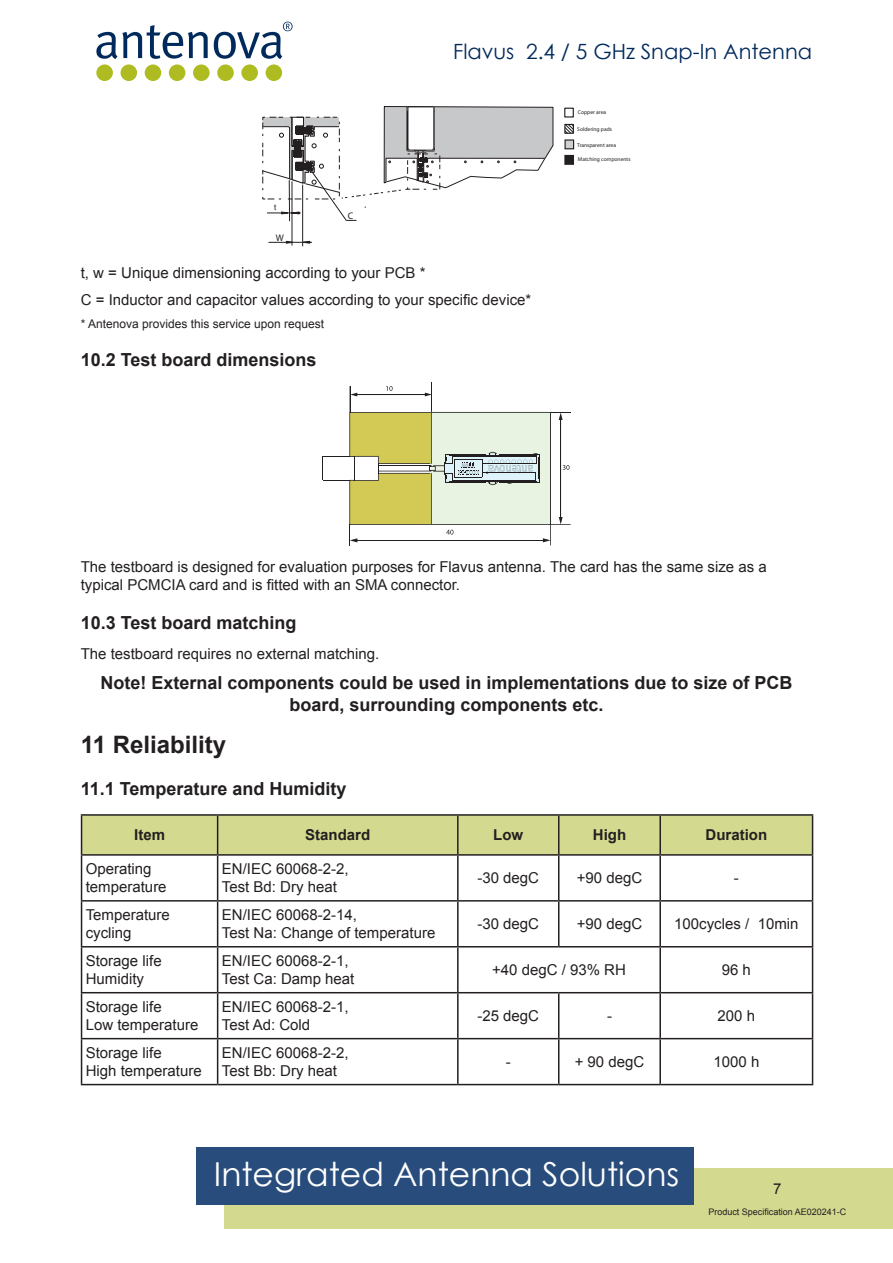
<style>
.page{position:relative;width:893px;height:1263px;background:#fff}
.page>*{position:absolute;margin:0;border:0;box-sizing:border-box;transform-origin:0 0}
.t1{font:33px "Century Gothic";color:#fff}
.t2{font:700 24px "Arial";color:#231f20}
.t3{font:21px "Century Gothic";color:#00295c}
.t4{font:700 18px/21.6px "Arial";color:#231f20;text-align:center}
.t5{font:15px/18px "Arial";color:#231f20}
.t6{font:700 15px "Arial";color:#231f20}
.t7{font:12px "Arial";color:#231f20}
.t8{font:9.6px "Myriad";color:#231f20}
.t9{font:9px "Arial";color:#231f20}
.t10{font:7.95px "Arial";color:#231f20}
.t11{font:5.55px "Myriad";color:#231f20}
</style>
<div class="page">
<svg style="left:96px;top:25px;width:112px;height:34px"></svg>
<svg style="left:214px;top:22px;width:79px;height:37px"></svg>
<div style="left:96px;top:64px;width:17px;height:17px;background:#aebc21;border-radius:50%"></div>
<div style="left:266px;top:64px;width:16px;height:17px;background:#aebc21;border-radius:50%"></div>
<div style="left:241px;top:64px;width:17px;height:17px;background:#aebc21;border-radius:50%"></div>
<div style="left:217px;top:64px;width:17px;height:17px;background:#aebc21;border-radius:50%"></div>
<div style="left:193px;top:64px;width:17px;height:17px;background:#aebc21;border-radius:50%"></div>
<div style="left:169px;top:64px;width:16px;height:17px;background:#aebc21;border-radius:50%"></div>
<div style="left:145px;top:64px;width:16px;height:17px;background:#aebc21;border-radius:50%"></div>
<div style="left:121px;top:64px;width:16px;height:17px;background:#aebc21;border-radius:50%"></div>
<div style="left:224px;top:1168px;width:669px;height:60px;background:#d3d98f"></div>
<div style="left:197px;top:1148px;width:497px;height:57px;background:#284c7b"></div>
<svg style="left:564px;top:107px;width:10px;height:27px"></svg>
<div style="left:565px;top:140px;width:9px;height:9px;background:#cfd0d2"></div>
<div style="left:564px;top:139px;width:10px;height:10px;border:1px solid #231f20"></div>
<svg style="left:262px;top:106px;width:291px;height:141px"></svg>
<div style="left:565px;top:155px;width:8px;height:9px;background:#231f20"></div>
<div style="left:564px;top:155px;width:10px;height:10px;border:1px solid #231f20"></div>
<hr style="left:431px;top:382px;width:1px;height:31px;background:#231f20">
<svg style="left:322px;top:386px;width:249px;height:159px"></svg>
<div style="left:82px;top:816px;width:730px;height:38px;background:#d3d98f"></div>
<hr style="left:81px;top:814px;width:137px;height:2px;background:#231f20">
<hr style="left:81px;top:816px;width:1px;height:38px;background:#231f20">
<hr style="left:218px;top:814px;width:240px;height:2px;background:#231f20">
<hr style="left:217px;top:816px;width:1px;height:38px;background:#231f20">
<hr style="left:458px;top:814px;width:101px;height:2px;background:#231f20">
<hr style="left:457px;top:816px;width:2px;height:38px;background:#231f20">
<hr style="left:559px;top:814px;width:101px;height:2px;background:#231f20">
<hr style="left:558px;top:816px;width:1px;height:38px;background:#231f20">
<hr style="left:660px;top:814px;width:153px;height:2px;background:#231f20">
<hr style="left:659px;top:816px;width:2px;height:38px;background:#231f20">
<hr style="left:812px;top:816px;width:1px;height:38px;background:#231f20">
<hr style="left:81px;top:854px;width:137px;height:2px;background:#231f20">
<hr style="left:81px;top:856px;width:1px;height:44px;background:#231f20">
<hr style="left:218px;top:854px;width:240px;height:2px;background:#231f20">
<hr style="left:217px;top:856px;width:1px;height:44px;background:#231f20">
<hr style="left:458px;top:854px;width:101px;height:2px;background:#231f20">
<hr style="left:457px;top:856px;width:2px;height:44px;background:#231f20">
<hr style="left:559px;top:854px;width:101px;height:2px;background:#231f20">
<hr style="left:558px;top:856px;width:1px;height:44px;background:#231f20">
<hr style="left:660px;top:854px;width:153px;height:2px;background:#231f20">
<hr style="left:659px;top:856px;width:2px;height:44px;background:#231f20">
<hr style="left:812px;top:856px;width:1px;height:44px;background:#231f20">
<hr style="left:81px;top:900px;width:137px;height:1px;background:#231f20">
<hr style="left:81px;top:901px;width:1px;height:45px;background:#231f20">
<hr style="left:218px;top:900px;width:240px;height:1px;background:#231f20">
<hr style="left:217px;top:901px;width:1px;height:45px;background:#231f20">
<hr style="left:458px;top:900px;width:101px;height:1px;background:#231f20">
<hr style="left:457px;top:901px;width:2px;height:45px;background:#231f20">
<hr style="left:559px;top:900px;width:101px;height:1px;background:#231f20">
<hr style="left:558px;top:901px;width:1px;height:45px;background:#231f20">
<hr style="left:660px;top:900px;width:153px;height:1px;background:#231f20">
<hr style="left:659px;top:901px;width:2px;height:45px;background:#231f20">
<hr style="left:812px;top:901px;width:1px;height:45px;background:#231f20">
<hr style="left:81px;top:946px;width:137px;height:1px;background:#231f20">
<hr style="left:81px;top:947px;width:1px;height:45px;background:#231f20">
<hr style="left:218px;top:946px;width:240px;height:1px;background:#231f20">
<hr style="left:217px;top:947px;width:1px;height:45px;background:#231f20">
<hr style="left:458px;top:946px;width:101px;height:1px;background:#231f20">
<hr style="left:457px;top:947px;width:2px;height:45px;background:#231f20">
<hr style="left:559px;top:946px;width:101px;height:1px;background:#231f20">
<hr style="left:660px;top:946px;width:153px;height:1px;background:#231f20">
<hr style="left:659px;top:947px;width:2px;height:45px;background:#231f20">
<hr style="left:812px;top:947px;width:1px;height:45px;background:#231f20">
<hr style="left:81px;top:992px;width:137px;height:1px;background:#231f20">
<hr style="left:81px;top:993px;width:1px;height:45px;background:#231f20">
<hr style="left:218px;top:992px;width:240px;height:1px;background:#231f20">
<hr style="left:217px;top:993px;width:1px;height:45px;background:#231f20">
<hr style="left:458px;top:992px;width:101px;height:1px;background:#231f20">
<hr style="left:457px;top:993px;width:2px;height:45px;background:#231f20">
<hr style="left:559px;top:992px;width:101px;height:1px;background:#231f20">
<hr style="left:558px;top:993px;width:1px;height:45px;background:#231f20">
<hr style="left:660px;top:992px;width:153px;height:1px;background:#231f20">
<hr style="left:659px;top:993px;width:2px;height:45px;background:#231f20">
<hr style="left:812px;top:993px;width:1px;height:45px;background:#231f20">
<hr style="left:81px;top:1038px;width:137px;height:1px;background:#231f20">
<hr style="left:81px;top:1039px;width:1px;height:45px;background:#231f20">
<hr style="left:218px;top:1038px;width:240px;height:1px;background:#231f20">
<hr style="left:217px;top:1039px;width:1px;height:45px;background:#231f20">
<hr style="left:458px;top:1038px;width:101px;height:1px;background:#231f20">
<hr style="left:457px;top:1039px;width:2px;height:45px;background:#231f20">
<hr style="left:559px;top:1038px;width:101px;height:1px;background:#231f20">
<hr style="left:558px;top:1039px;width:1px;height:45px;background:#231f20">
<hr style="left:660px;top:1038px;width:153px;height:1px;background:#231f20">
<hr style="left:659px;top:1039px;width:2px;height:45px;background:#231f20">
<hr style="left:812px;top:1039px;width:1px;height:45px;background:#231f20">
<hr style="left:81px;top:1084px;width:137px;height:1px;background:#231f20">
<hr style="left:218px;top:1084px;width:240px;height:1px;background:#231f20">
<hr style="left:458px;top:1084px;width:101px;height:1px;background:#231f20">
<hr style="left:559px;top:1084px;width:101px;height:1px;background:#231f20">
<hr style="left:660px;top:1084px;width:153px;height:1px;background:#231f20">
<h3 class="t3" style="left:453px;top:37px;width:361px">Flavus 2.4 / 5 GHz Snap-In Antenna</h3>
<p class="t11" style="left:578px;top:109px;width:30px">Copper area</p>
<p class="t11" style="left:577px;top:126px;width:36px">Soldering pads</p>
<p class="t11" style="left:577px;top:143px;width:40px">Transparent area</p>
<p class="t10" style="left:274px;top:202px;width:4px">t</p>
<p class="t8" style="left:276px;top:233px;width:10px">W</p>
<p class="t8" style="left:348px;top:211px;width:7px">C</p>
<p class="t5" style="left:81px;top:260px;width:452px;line-height:26.5px">t, w = Unique dimensioning according to your PCB *<br>C = Inductor and capacitor values according to your specific device*</p>
<p class="t7" style="left:81px;top:316px;width:245px">* Antenova provides this service upon request</p>
<p class="t4" style="left:81px;top:350px;width:237px">10.2 Test board dimensions</p>
<p class="t11" style="left:578px;top:157px;width:54px">Matching components</p>
<p class="t5" style="left:81px;top:558px;width:687px">The testboard is designed for evaluation purposes for Flavus antenna. The card has the same size as a typical PCMCIA card and is fitted with an SMA connector.</p>
<p class="t4" style="left:81px;top:612px;width:217px">10.3 Test board matching</p>
<p class="t5" style="left:81px;top:645px;width:300px">The testboard requires no external matching.</p>
<p class="t4" style="left:100px;top:673px;width:694px">Note! External components could be used in implementations due to size of PCB board, surrounding components etc.</p>
<h2 class="t2" style="left:81px;top:728px;width:147px">11 Reliability</h2>
<p class="t4" style="left:81px;top:779px;width:267px">11.1 Temperature and Humidity</p>
<p class="t6" style="left:134px;top:825px;width:32px">Item</p>
<p class="t6" style="left:305px;top:825px;width:67px">Standard</p>
<p class="t6" style="left:493px;top:825px;width:31px">Low</p>
<p class="t6" style="left:593px;top:825px;width:35px">High</p>
<p class="t6" style="left:706px;top:825px;width:63px">Duration</p>
<p class="t5" style="left:86px;top:860px;width:82px">Operating temperature</p>
<p class="t5" style="left:222px;top:860px;width:128px">EN/IEC 60068-2-2,<br>Test Bd: Dry heat</p>
<p class="t5" style="left:477px;top:869px;width:63px">-30 degC</p>
<p class="t5" style="left:577px;top:869px;width:67px">+90 degC</p>
<p class="t5" style="left:734px;top:869px;width:6px">-</p>
<p class="t5" style="left:86px;top:906px;width:86px">Temperature cycling</p>
<p class="t5" style="left:222px;top:906px;width:215px">EN/IEC 60068-2-14,<br>Test Na: Change of temperature</p>
<p class="t5" style="left:477px;top:915px;width:63px">-30 degC</p>
<p class="t5" style="left:577px;top:915px;width:67px">+90 degC</p>
<p class="t5" style="left:674px;top:915px;width:126px">100cycles / 10min</p>
<p class="t5" style="left:86px;top:952px;width:77px">Storage life<br>Humidity</p>
<p class="t5" style="left:222px;top:952px;width:134px">EN/IEC 60068-2-1,<br>Test Ca: Damp heat</p>
<p class="t5" style="left:492px;top:961px;width:135px">+40 degC / 93% RH</p>
<p class="t5" style="left:722px;top:961px;width:31px">96 h</p>
<p class="t5" style="left:86px;top:998px;width:114px">Storage life<br>Low temperature</p>
<p class="t5" style="left:222px;top:998px;width:128px">EN/IEC 60068-2-1,<br>Test Ad: Cold</p>
<p class="t5" style="left:477px;top:1007px;width:63px">-25 degC</p>
<p class="t5" style="left:607px;top:1007px;width:6px">-</p>
<p class="t5" style="left:718px;top:1007px;width:39px">200 h</p>
<p class="t5" style="left:86px;top:1044px;width:117px">Storage life<br>High temperature</p>
<p class="t5" style="left:222px;top:1044px;width:128px">EN/IEC 60068-2-2,<br>Test Bb: Dry heat</p>
<p class="t5" style="left:506px;top:1053px;width:6px">-</p>
<p class="t5" style="left:575px;top:1053px;width:71px">+ 90 degC</p>
<p class="t5" style="left:713px;top:1053px;width:47px">1000 h</p>
<h1 class="t1" style="left:214px;top:1150px;width:467px">Integrated Antenna Solutions</h1>
<p class="t9" style="left:708px;top:1206px;width:140px">Product Specification AE020241-C</p>
</div>
